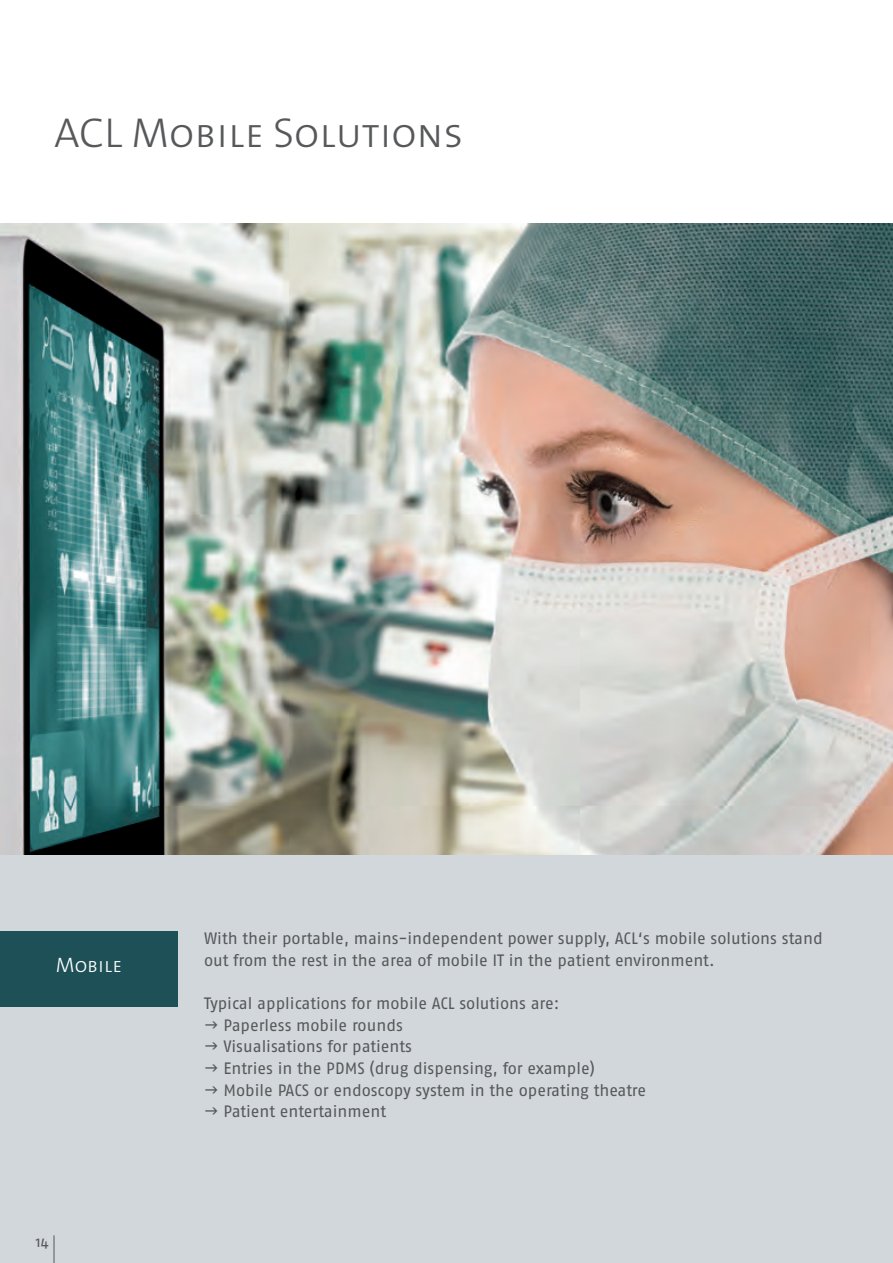
<style>
.page{position:relative;width:893px;height:1263px;background:#fff}
.page>*{position:absolute;margin:0;border:0;box-sizing:border-box;transform-origin:0 0}
.t1{font:42px "The Sans Light Caps";color:#57585a}
.t2{font:21px "The Sans Light Caps";color:#fff}
.t3{font:16.5px/21.6px "Fago OT";color:#57585a}
.t4{font:15px "Fago OT";color:#57585a}
</style>
<div class="page">
<div style="left:0;top:855px;width:893px;height:408px;background:#d1d7da"></div>
<img style="left:0;top:223px;width:893px;height:632px">
<div style="left:0;top:931px;width:178px;height:75px;background:#1e5157"></div>
<svg style="left:54px;top:1235px;width:1px;height:28px"></svg>
<h1 class="t1" style="left:54px;top:98px;width:411px">ACL Mobile Solutions</h1>
<p class="t2" style="left:56px;top:948px;width:68px">Mobile</p>
<p class="t4" style="left:36px;top:1233px;width:14px">14</p>
<p class="t3" style="left:204px;top:928px;width:620px">With their portable, mains-independent power supply, ACL‘s mobile solutions stand out from the rest in the area of mobile IT in the patient environment.</p>
<p class="t3" style="left:223px;top:993px;width:424px;text-indent:-19px">Typical applications for mobile ACL solutions are:<br>Paperless mobile rounds<br>Visualisations for patients<br>Entries in the PDMS (drug dispensing, for example)<br>Mobile PACS or endoscopy system in the operating theatre Patient entertainment</p>
</div>
